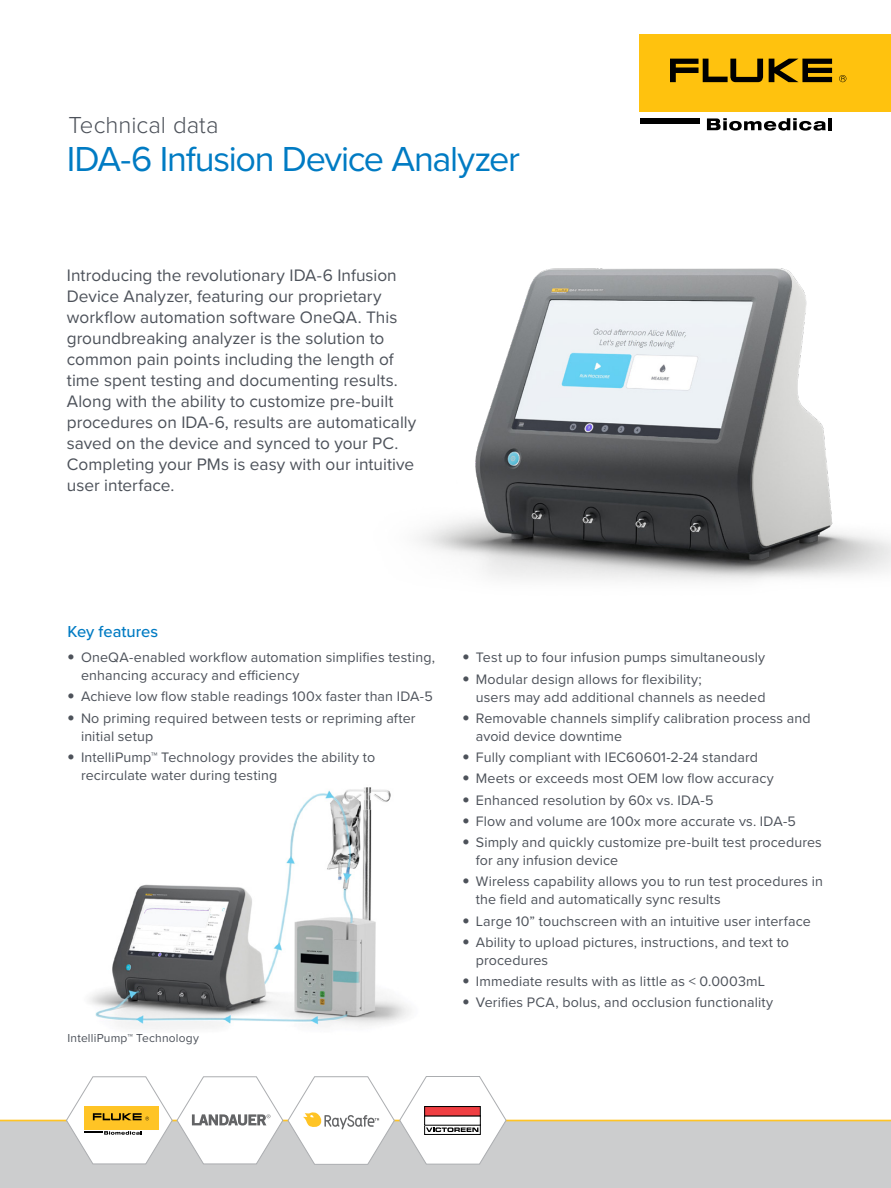
<style>
.page{position:relative;width:891px;height:1188px;background:#fff}
.page>*{position:absolute;margin:0;border:0;box-sizing:border-box;transform-origin:0 0}
.t1{font:36px "Proxima Nova";letter-spacing:-.035em;color:#007bc3}
.Technical_Data{font:300 24px "Proxima Nova";color:#4d525a}
.Intro_copy{font:17.25px/21px "Proxima Nova";color:#4d525a}
.Header_1{font:500 16.5px "Proxima Nova";letter-spacing:-.005em;color:#007bc3}
.t2{font:14.25px/18px "Proxima Nova";letter-spacing:.01em;color:#4d525a}
.Body_copy{font:12px "Proxima Nova";letter-spacing:.015em;color:#4d525a}
.s1{font-family:"Helvetica Neue LT Pro";font-weight:100;font-stretch:expanded}
</style>
<div class="page">
<div style="left:0;top:1120px;width:891px;height:68px;background:#cccdce"></div>
<img style="left:89px;top:787px;width:320px;height:242px">
<img style="left:419px;top:268px;width:472px;height:313px">
<div style="left:640px;top:34px;width:251px;height:78px;background:#ffc20e"></div>
<svg style="left:769px;top:59px;width:63px;height:23px"></svg>
<svg style="left:670px;top:59px;width:93px;height:23px"></svg>
<svg style="left:839px;top:75px;width:7px;height:7px"></svg>
<div style="left:640px;top:118px;width:59px;height:6px;background:#000"></div>
<svg style="left:707px;top:118px;width:119px;height:13px"></svg>
<hr style="left:828px;top:118px;width:4px;height:12px;background:#000">
<hr style="left:0;top:1120px;width:891px;height:1px;background:#ffc425">
<svg style="left:66px;top:1076px;width:441px;height:89px"></svg>
<p class="Technical_Data" style="left:68px;top:111px;width:152px">Technical data</p>
<p class="t1" style="left:67px;top:132px;width:455px">IDA-6 Infusion Device Analyzer</p>
<p class="Intro_copy" style="left:67px;top:264px;width:351px">Introducing the revolutionary IDA-6 Infusion Device Analyzer, featuring our proprietary workflow automation software OneQA. This groundbreaking analyzer is the solution to common pain points including the length of time spent testing and documenting results.<br>Along with the ability to customize pre-built procedures on IDA-6, results are automatically saved on the device and synced to your PC.<br>Completing your PMs is easy with our intuitive user interface.</p>
<p class="Header_1" style="left:68px;top:619px;width:92px">Key features</p>
<p class="t2" style="left:81px;top:648px;width:356px;text-indent:-14px"><span class="s1">•</span> OneQA-enabled workflow automation simplifies testing, enhancing accuracy and efficiency</p>
<p class="t2" style="left:68px;top:687px;width:367px"><span class="s1">•</span> Achieve low flow stable readings 100x faster than IDA-5</p>
<p class="t2" style="left:81px;top:708px;width:336px;text-indent:-14px"><span class="s1">•</span> No priming required between tests or repriming after initial setup</p>
<p class="t2" style="left:81px;top:747px;width:296px;text-indent:-14px"><span class="s1">•</span> IntelliPump™ Technology provides the ability to recirculate water during testing</p>
<p class="Body_copy" style="left:68px;top:1029px;width:133px">IntelliPump™ Technology</p>
<p class="t2" style="left:462px;top:648px;width:304px"><span class="s1">•</span> Test up to four infusion pumps simultaneously</p>
<p class="t2" style="left:476px;top:669px;width:291px;text-indent:-14px"><span class="s1">•</span> Modular design allows for flexibility;<br>users may add additional channels as needed</p>
<p class="t2" style="left:476px;top:709px;width:336px;text-indent:-14px"><span class="s1">•</span> Removable channels simplify calibration process and avoid device downtime</p>
<p class="t2" style="left:462px;top:748px;width:297px"><span class="s1">•</span> Fully compliant with IEC60601-2-24 standard</p>
<p class="t2" style="left:462px;top:769px;width:313px"><span class="s1">•</span> Meets or exceeds most OEM low flow accuracy</p>
<p class="t2" style="left:462px;top:790px;width:253px"><span class="s1">•</span> Enhanced resolution by 60x vs. IDA-5</p>
<p class="t2" style="left:462px;top:812px;width:335px"><span class="s1">•</span> Flow and volume are 100x more accurate vs. IDA-5</p>
<p class="t2" style="left:476px;top:833px;width:347px;text-indent:-14px"><span class="s1">•</span> Simply and quickly customize pre-built test procedures for any infusion device</p>
<p class="t2" style="left:476px;top:872px;width:349px;text-indent:-14px"><span class="s1">•</span> Wireless capability allows you to run test procedures in the field and automatically sync results</p>
<p class="t2" style="left:462px;top:911px;width:350px"><span class="s1">•</span> Large 10” touchscreen with an intuitive user interface</p>
<p class="t2" style="left:476px;top:933px;width:315px;text-indent:-14px"><span class="s1">•</span> Ability to upload pictures, instructions, and text to procedures</p>
<p class="t2" style="left:462px;top:972px;width:304px"><span class="s1">•</span> Immediate results with as little as &lt; 0.0003mL</p>
<p class="t2" style="left:462px;top:993px;width:312px"><span class="s1">•</span> Verifies PCA, bolus, and occlusion functionality</p>
</div>
